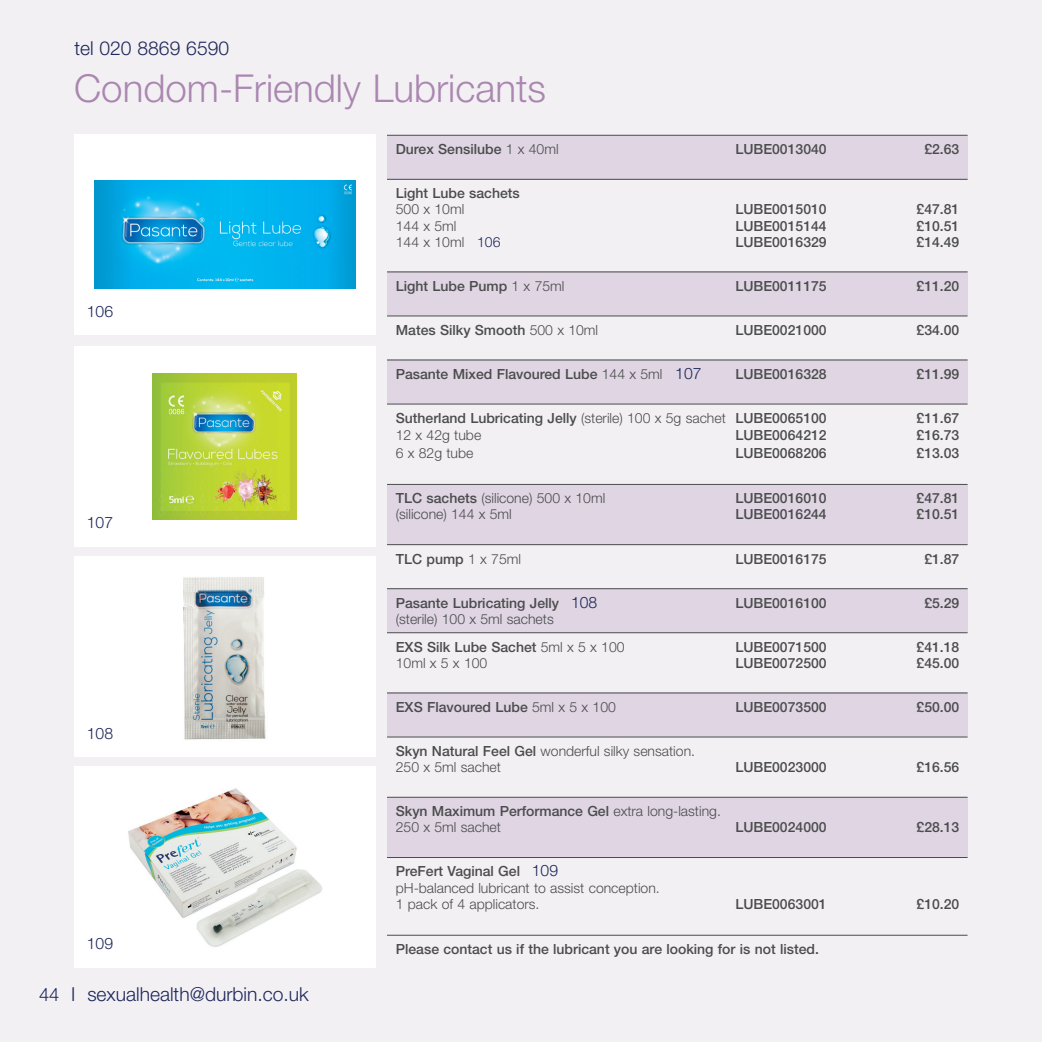
<style>
.page{position:relative;width:1042px;height:1042px;background:#f3f0f4}
.page>*{position:absolute;margin:0;border:0;box-sizing:border-box;transform-origin:0 0}
.t1{font:300 38.5px "Helvetica Neue LT Std";color:#aa87b0}
.t2{font:300 19.25px "Helvetica Neue LT Std";color:#1d2759}
.t3{font:300 15.75px "Helvetica Neue LT Std";color:#1d2759}
.t4{font:500 14px/16.1px "Helvetica Neue LT Std";color:#4b4c4d}
.t5{font:300 14px/16.1px "Helvetica Neue LT Std";color:#4b4c4d}
.s1{font-weight:300}
.s2{font-size:18.38px}
.s3{color:#1d2759}
.s4{font-weight:300;font-size:15.75px;color:#1d2759}
.s5{font-weight:500}
.s6{font-size:15.75px;color:#1d2759}
</style>
<div class="page">
<div style="left:387px;top:135px;width:580px;height:44px;background:#dfd5e3"></div>
<div style="left:387px;top:272px;width:580px;height:44px;background:#dfd5e3"></div>
<div style="left:387px;top:360px;width:580px;height:44px;background:#dfd5e3"></div>
<div style="left:387px;top:484px;width:580px;height:60px;background:#dfd5e3"></div>
<div style="left:387px;top:588px;width:580px;height:44px;background:#dfd5e3"></div>
<div style="left:387px;top:693px;width:580px;height:44px;background:#dfd5e3"></div>
<div style="left:387px;top:797px;width:580px;height:60px;background:#dfd5e3"></div>
<hr style="left:387px;top:135px;width:580px;height:1px;background:#4b4c4d">
<hr style="left:387px;top:179px;width:580px;height:1px;background:#4b4c4d">
<hr style="left:387px;top:272px;width:580px;height:1px;background:#4b4c4d">
<hr style="left:387px;top:316px;width:580px;height:1px;background:#4b4c4d">
<hr style="left:387px;top:360px;width:580px;height:1px;background:#4b4c4d">
<hr style="left:387px;top:404px;width:580px;height:1px;background:#4b4c4d">
<hr style="left:387px;top:484px;width:580px;height:1px;background:#4b4c4d">
<hr style="left:387px;top:544px;width:580px;height:1px;background:#4b4c4d">
<hr style="left:387px;top:588px;width:580px;height:1px;background:#4b4c4d">
<hr style="left:387px;top:632px;width:580px;height:1px;background:#4b4c4d">
<hr style="left:387px;top:693px;width:580px;height:1px;background:#4b4c4d">
<hr style="left:387px;top:737px;width:580px;height:1px;background:#4b4c4d">
<hr style="left:387px;top:797px;width:580px;height:1px;background:#4b4c4d">
<hr style="left:387px;top:857px;width:580px;height:1px;background:#4b4c4d">
<hr style="left:387px;top:935px;width:580px;height:1px;background:#4b4c4d">
<img style="left:74px;top:767px;width:301px;height:200px">
<div style="left:74px;top:134px;width:301px;height:201px;background:#fff"></div>
<img style="left:94px;top:180px;width:262px;height:109px">
<div style="left:74px;top:346px;width:301px;height:200px;background:#fff"></div>
<img style="left:153px;top:373px;width:144px;height:146px">
<div style="left:74px;top:556px;width:301px;height:201px;background:#fff"></div>
<img style="left:183px;top:577px;width:83px;height:163px">
<h2 class="t2" style="left:74px;top:36px;width:156px">tel 020 8869 6590</h2>
<p class="t1" style="left:74px;top:65px;width:473px">Condom-Friendly Lubricants</p>
<p class="t4" style="left:396px;top:141px;width:164px">Durex Sensilube <span class="s1">1 x 40ml</span></p>
<p class="t4" style="left:735px;top:141px;width:93px">LUBE0013040</p>
<p class="t4" style="left:924px;top:141px;width:37px">£2.63</p>
<p class="t4" style="left:396px;top:185px;width:125px">Light Lube sachets<br><span class="s1">500 x 10ml</span></p>
<p class="t4" style="left:735px;top:201px;width:93px">LUBE0015010</p>
<p class="t4" style="left:916px;top:201px;width:44px">£47.81</p>
<p class="t3" style="left:87px;top:301px;width:28px">106</p>
<p class="t3" style="left:87px;top:513px;width:28px">107</p>
<p class="t3" style="left:87px;top:723px;width:28px">108</p>
<p class="t3" style="left:87px;top:934px;width:28px">109</p>
<h2 class="t2" style="left:39px;top:982px;width:271px"><span class="s2">44</span> I sexualhealth@durbin.co.uk</h2>
<p class="t5" style="left:396px;top:217px;width:62px">144 x 5ml</p>
<p class="t4" style="left:735px;top:217px;width:93px">LUBE0015144</p>
<p class="t4" style="left:916px;top:217px;width:44px">£10.51</p>
<p class="t5" style="left:396px;top:233px;width:106px">144 x 10ml <span class="s3">106</span></p>
<p class="t4" style="left:735px;top:234px;width:93px">LUBE0016329</p>
<p class="t4" style="left:916px;top:234px;width:44px">£14.49</p>
<p class="t4" style="left:396px;top:278px;width:170px">Light Lube Pump <span class="s1">1 x 75ml</span></p>
<p class="t4" style="left:735px;top:278px;width:93px">LUBE0011175</p>
<p class="t4" style="left:916px;top:278px;width:44px">£11.20</p>
<p class="t4" style="left:396px;top:322px;width:204px">Mates Silky Smooth <span class="s1">500 x 10ml</span></p>
<p class="t4" style="left:735px;top:322px;width:93px">LUBE0021000</p>
<p class="t4" style="left:916px;top:322px;width:44px">£34.00</p>
<p class="t4" style="left:396px;top:366px;width:307px">Pasante Mixed Flavoured Lube <span class="s1">144 x 5ml</span> <span class="s4">107</span></p>
<p class="t4" style="left:735px;top:366px;width:93px">LUBE0016328</p>
<p class="t4" style="left:916px;top:366px;width:44px">£11.99</p>
<p class="t4" style="left:396px;top:410px;width:432px">Sutherland Lubricating Jelly <span class="s1">(sterile) 100 x 5g sachet</span> LUBE0065100</p>
<p class="t4" style="left:916px;top:410px;width:44px">£11.67</p>
<p class="t5" style="left:396px;top:427px;width:87px">12 x 42g tube</p>
<p class="t4" style="left:735px;top:427px;width:93px">LUBE0064212</p>
<p class="t4" style="left:916px;top:427px;width:44px">£16.73</p>
<p class="t5" style="left:396px;top:445px;width:79px">6 x 82g tube</p>
<p class="t4" style="left:735px;top:445px;width:93px">LUBE0068206</p>
<p class="t4" style="left:916px;top:445px;width:44px">£13.03</p>
<p class="t5" style="left:396px;top:490px;width:211px"><span class="s5">TLC sachets</span> (silicone) 500 x 10ml</p>
<p class="t4" style="left:735px;top:490px;width:93px">LUBE0016010</p>
<p class="t4" style="left:916px;top:490px;width:44px">£47.81</p>
<p class="t5" style="left:396px;top:506px;width:118px">(silicone) 144 x 5ml</p>
<p class="t4" style="left:735px;top:506px;width:93px">LUBE0016244</p>
<p class="t4" style="left:916px;top:506px;width:44px">£10.51</p>
<p class="t4" style="left:396px;top:550px;width:127px">TLC pump <span class="s1">1 x 75ml</span></p>
<p class="t4" style="left:735px;top:550px;width:93px">LUBE0016175</p>
<p class="t4" style="left:924px;top:550px;width:37px">£1.87</p>
<p class="t4" style="left:396px;top:594px;width:203px">Pasante Lubricating Jelly <span class="s4">108</span></p>
<p class="t4" style="left:735px;top:594px;width:93px">LUBE0016100</p>
<p class="t4" style="left:924px;top:594px;width:37px">£5.29</p>
<p class="t5" style="left:396px;top:610px;width:159px">(sterile) 100 x 5ml sachets</p>
<p class="t4" style="left:396px;top:638px;width:230px">EXS Silk Lube Sachet <span class="s1">5ml x 5 x 100</span></p>
<p class="t4" style="left:735px;top:638px;width:93px">LUBE0071500</p>
<p class="t4" style="left:916px;top:638px;width:44px">£41.18</p>
<p class="t5" style="left:396px;top:654px;width:93px">10ml x 5 x 100</p>
<p class="t4" style="left:735px;top:654px;width:93px">LUBE0072500</p>
<p class="t4" style="left:916px;top:654px;width:44px">£45.00</p>
<p class="t4" style="left:396px;top:699px;width:222px">EXS Flavoured Lube <span class="s1">5ml x 5 x 100</span></p>
<p class="t4" style="left:735px;top:699px;width:93px">LUBE0073500</p>
<p class="t4" style="left:916px;top:699px;width:44px">£50.00</p>
<p class="t5" style="left:396px;top:742px;width:301px"><span class="s5">Skyn Natural Feel Gel</span> wonderful silky sensation.<br>250 x 5ml sachet</p>
<p class="t4" style="left:735px;top:759px;width:93px">LUBE0023000</p>
<p class="t4" style="left:916px;top:759px;width:44px">£16.56</p>
<p class="t5" style="left:396px;top:803px;width:327px"><span class="s5">Skyn Maximum Performance Gel</span> extra long-lasting.<br>250 x 5ml sachet</p>
<p class="t4" style="left:735px;top:819px;width:93px">LUBE0024000</p>
<p class="t4" style="left:916px;top:819px;width:44px">£28.13</p>
<p class="t5" style="left:396px;top:863px;width:265px"><span class="s5">PreFert Vaginal Gel</span> <span class="s6">109<br></span>pH-balanced lubricant to assist conception.<br>1 pack of 4 applicators.</p>
<p class="t4" style="left:735px;top:895px;width:93px">LUBE0063001</p>
<p class="t4" style="left:916px;top:895px;width:44px">£10.20</p>
<p class="t4" style="left:396px;top:941px;width:425px">Please contact us if the lubricant you are looking for is not listed.</p>
</div>
